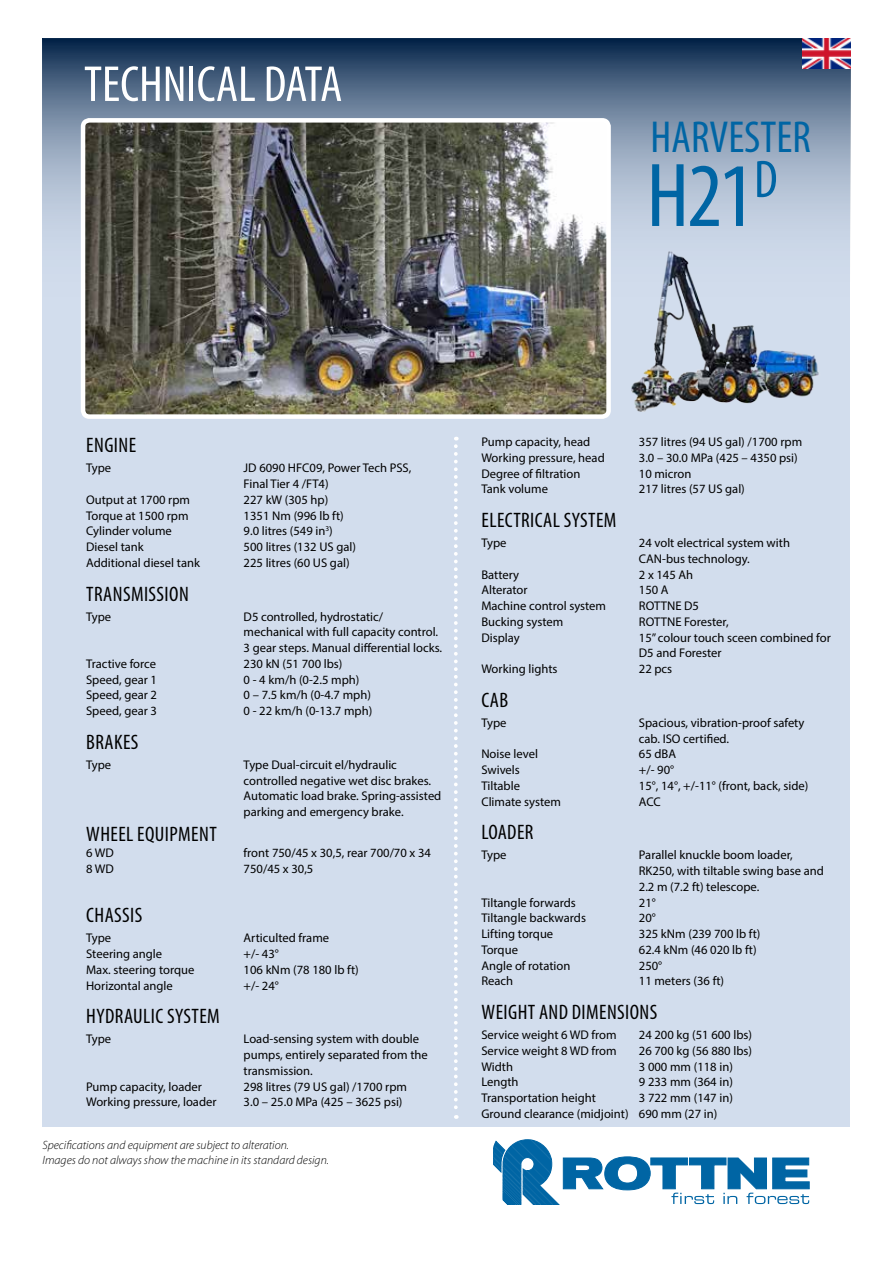
<style>
.page{position:relative;width:893px;height:1263px;background:#fff}
.page>*{position:absolute;margin:0;border:0;box-sizing:border-box;transform-origin:0 0}
.t1{font:condensed 91.5px "Myriad Pro";color:#0065a4}
.t2{font:condensed 51px "Myriad Pro";color:#fff}
.t3{font:condensed 45px "Myriad Pro";color:#0065a4}
.t4{font:condensed 21px "Myriad Pro";letter-spacing:.02em;color:#000}
.t5{font:12.6px/15.8px "Myriad Pro";color:#000}
.t6{font:italic 300 12px/15.8px "Myriad Pro";color:#000}
</style>
<div class="page">
<div style="left:43px;top:38px;width:807px;height:1089px;background:#d2dded"></div>
<svg style="left:43px;top:38px;width:807px;height:193px;background:#647a95"></svg>
<svg style="left:454px;top:446px;width:4px;height:673px"></svg>
<svg style="left:493px;top:1140px;width:316px;height:64px"></svg>
<img style="left:802px;top:38px;width:48px;height:30px">
<img style="left:86px;top:123px;width:520px;height:291px">
<div style="left:81px;top:118px;width:530px;height:301px;border:4px solid #fff;border-radius:6px"></div>
<img style="left:631px;top:251px;width:188px;height:161px">
<h2 class="t2" style="left:84px;top:53px;width:260px">TECHNICAL DATA</h2>
<h3 class="t3" style="left:651px;top:110px;width:162px">HARVESTER</h3>
<h1 class="t1" style="left:647px;top:140px;width:133px">H21<sup>D</sup></h1>
<h3 class="t4" style="left:86px;top:433px;width:51px">ENGINE</h3>
<p class="t5" style="left:86px;top:460px;width:27px">Type</p>
<p class="t5" style="left:244px;top:460px;width:169px">JD 6090 HFC09, Power Tech PSS,<br>Final Tier 4 /FT4)</p>
<p class="t5" style="left:86px;top:492px;width:106px">Output at 1700 rpm</p>
<p class="t5" style="left:244px;top:492px;width:86px">227 kW (305 hp)</p>
<p class="t5" style="left:86px;top:507px;width:104px">Torque at 1500 rpm</p>
<p class="t5" style="left:244px;top:507px;width:102px">1351 Nm (996 lb ft)</p>
<p class="t5" style="left:86px;top:523px;width:87px">Cylinder volume</p>
<p class="t5" style="left:244px;top:523px;width:91px">9.0 litres (549 in<sup>3</sup>)</p>
<p class="t5" style="left:86px;top:539px;width:59px">Diesel tank</p>
<p class="t5" style="left:244px;top:539px;width:114px">500 litres (132 US gal)</p>
<p class="t5" style="left:86px;top:555px;width:115px">Additional diesel tank</p>
<p class="t5" style="left:244px;top:555px;width:108px">225 litres (60 US gal)</p>
<h3 class="t4" style="left:86px;top:581px;width:104px">TRANSMISSION</h3>
<p class="t5" style="left:86px;top:608px;width:27px">Type</p>
<p class="t5" style="left:244px;top:608px;width:200px">D5 controlled, hydrostatic/ mechanical with full capacity control.<br>3 gear steps. Manual differential locks.</p>
<p class="t5" style="left:86px;top:656px;width:71px">Tractive force</p>
<p class="t5" style="left:244px;top:656px;width:100px">230 kN (51 700 lbs)</p>
<p class="t5" style="left:86px;top:671px;width:72px">Speed, gear 1</p>
<p class="t5" style="left:244px;top:671px;width:117px">0 - 4 km/h (0-2.5 mph)</p>
<p class="t5" style="left:86px;top:687px;width:72px">Speed, gear 2</p>
<p class="t5" style="left:244px;top:687px;width:129px">0 – 7.5 km/h (0-4.7 mph)</p>
<p class="t5" style="left:86px;top:703px;width:72px">Speed, gear 3</p>
<p class="t5" style="left:244px;top:703px;width:130px">0 - 22 km/h (0-13.7 mph)</p>
<h3 class="t4" style="left:86px;top:729px;width:45px">BRAKES</h3>
<p class="t5" style="left:86px;top:757px;width:27px">Type</p>
<p class="t5" style="left:244px;top:757px;width:199px">Type Dual-circuit el/hydraulic controlled negative wet disc brakes.<br>Automatic load brake. Spring-assisted parking and emergency brake.</p>
<h3 class="t4" style="left:86px;top:822px;width:24px">WHEEL</h3>
<h3 class="t4" style="left:137px;top:822px;width:52px">EQUIPMENT</h3>
<p class="t5" style="left:86px;top:845px;width:29px">6 WD</p>
<p class="t5" style="left:244px;top:845px;width:189px">front 750/45 x 30,5, rear 700/70 x 34</p>
<p class="t5" style="left:86px;top:860px;width:29px">8 WD</p>
<p class="t5" style="left:244px;top:860px;width:71px">750/45 x 30,5</p>
<h3 class="t4" style="left:86px;top:903px;width:56px">CHASSIS</h3>
<p class="t5" style="left:86px;top:930px;width:27px">Type</p>
<p class="t5" style="left:244px;top:930px;width:87px">Articulted frame</p>
<p class="t5" style="left:86px;top:946px;width:78px">Steering angle</p>
<p class="t5" style="left:244px;top:946px;width:37px">+/- 43°</p>
<p class="t5" style="left:86px;top:961px;width:110px">Max. steering torque</p>
<p class="t5" style="left:244px;top:961px;width:117px">106 kNm (78 180 lb ft)</p>
<p class="t5" style="left:86px;top:977px;width:88px">Horizontal angle</p>
<p class="t5" style="left:244px;top:977px;width:37px">+/- 24°</p>
<h3 class="t4" style="left:86px;top:1004px;width:135px">HYDRAULIC SYSTEM</h3>
<p class="t5" style="left:86px;top:1031px;width:27px">Type</p>
<p class="t5" style="left:244px;top:1031px;width:186px">Load-sensing system with double pumps, entirely separated from the transmission.</p>
<p class="t5" style="left:86px;top:1078px;width:117px">Pump capacity, loader</p>
<p class="t5" style="left:244px;top:1078px;width:165px">298 litres (79 US gal) /1700 rpm</p>
<p class="t5" style="left:86px;top:1094px;width:132px">Working pressure, loader</p>
<p class="t5" style="left:244px;top:1094px;width:160px">3.0 – 25.0 MPa (425 – 3625 psi)</p>
<p class="t6" style="left:43px;top:1137px;width:288px">Specifications and equipment are subject to alteration.<br>Images do not always show the machine in its standard design.</p>
<p class="t5" style="left:481px;top:434px;width:110px">Pump capacity, head</p>
<p class="t5" style="left:639px;top:434px;width:165px">357 litres (94 US gal) /1700 rpm</p>
<p class="t5" style="left:481px;top:450px;width:125px">Working pressure, head</p>
<p class="t5" style="left:639px;top:450px;width:160px">3.0 – 30.0 MPa (425 – 4350 psi)</p>
<p class="t5" style="left:481px;top:465px;width:101px">Degree of filtration</p>
<p class="t5" style="left:639px;top:465px;width:54px">10 micron</p>
<p class="t5" style="left:481px;top:481px;width:68px">Tank volume</p>
<p class="t5" style="left:639px;top:481px;width:108px">217 litres (57 US gal)</p>
<h3 class="t4" style="left:482px;top:507px;width:136px">ELECTRICAL SYSTEM</h3>
<p class="t5" style="left:481px;top:535px;width:27px">Type</p>
<p class="t5" style="left:639px;top:535px;width:153px">24 volt electrical system with<br>CAN-bus technology.</p>
<p class="t5" style="left:481px;top:566px;width:39px">Battery</p>
<p class="t5" style="left:639px;top:566px;width:56px">2 x 145 Ah</p>
<p class="t5" style="left:481px;top:582px;width:48px">Alterator</p>
<p class="t5" style="left:639px;top:582px;width:31px">150 A</p>
<p class="t5" style="left:481px;top:598px;width:126px">Machine control system</p>
<p class="t5" style="left:639px;top:598px;width:62px">ROTTNE D5</p>
<p class="t5" style="left:481px;top:614px;width:83px">Bucking system</p>
<p class="t5" style="left:639px;top:614px;width:91px">ROTTNE Forester,</p>
<p class="t5" style="left:481px;top:629px;width:40px">Display</p>
<p class="t5" style="left:639px;top:629px;width:193px">15” colour touch sceen combined for<br>D5 and Forester</p>
<p class="t5" style="left:481px;top:661px;width:78px">Working lights</p>
<p class="t5" style="left:639px;top:661px;width:35px">22 pcs</p>
<h3 class="t4" style="left:482px;top:687px;width:10px">CAB</h3>
<p class="t5" style="left:481px;top:714px;width:27px">Type</p>
<p class="t5" style="left:639px;top:714px;width:167px">Spacious, vibration-proof safety cab. ISO certified.</p>
<p class="t5" style="left:481px;top:746px;width:58px">Noise level</p>
<p class="t5" style="left:639px;top:746px;width:39px">65 dBA</p>
<p class="t5" style="left:481px;top:762px;width:40px">Swivels</p>
<p class="t5" style="left:639px;top:762px;width:37px">+/- 90°</p>
<p class="t5" style="left:481px;top:777px;width:40px">Tiltable</p>
<p class="t5" style="left:639px;top:777px;width:171px">15°, 14°, +/-11° (front, back, side)</p>
<p class="t5" style="left:481px;top:793px;width:81px">Climate system</p>
<p class="t5" style="left:639px;top:793px;width:23px">ACC</p>
<h3 class="t4" style="left:482px;top:820px;width:10px">LOADER</h3>
<p class="t5" style="left:481px;top:847px;width:27px">Type</p>
<p class="t5" style="left:639px;top:847px;width:187px">Parallel knuckle boom loader,<br>RK250, with tiltable swing base and<br>2.2 m (7.2 ft) telescope.</p>
<p class="t5" style="left:481px;top:894px;width:96px">Tiltangle forwards</p>
<p class="t5" style="left:639px;top:894px;width:18px">21°</p>
<p class="t5" style="left:481px;top:910px;width:106px">Tiltangle backwards</p>
<p class="t5" style="left:639px;top:910px;width:18px">20°</p>
<p class="t5" style="left:481px;top:926px;width:73px">Lifting torque</p>
<p class="t5" style="left:639px;top:926px;width:123px">325 kNm (239 700 lb ft)</p>
<p class="t5" style="left:481px;top:941px;width:38px">Torque</p>
<p class="t5" style="left:639px;top:941px;width:119px">62.4 kNm (46 020 lb ft)</p>
<p class="t5" style="left:481px;top:957px;width:91px">Angle of rotation</p>
<p class="t5" style="left:639px;top:957px;width:25px">250°</p>
<p class="t5" style="left:481px;top:973px;width:33px">Reach</p>
<p class="t5" style="left:639px;top:973px;width:87px">11 meters (36 ft)</p>
<h3 class="t4" style="left:482px;top:999px;width:177px">WEIGHT AND DIMENSIONS</h3>
<p class="t5" style="left:481px;top:1027px;width:137px">Service weight 6 WD from</p>
<p class="t5" style="left:639px;top:1027px;width:115px">24 200 kg (51 600 lbs)</p>
<p class="t5" style="left:481px;top:1042px;width:137px">Service weight 8 WD from</p>
<p class="t5" style="left:639px;top:1042px;width:115px">26 700 kg (56 880 lbs)</p>
<p class="t5" style="left:481px;top:1058px;width:33px">Width</p>
<p class="t5" style="left:639px;top:1058px;width:96px">3 000 mm (118 in)</p>
<p class="t5" style="left:481px;top:1074px;width:39px">Length</p>
<p class="t5" style="left:639px;top:1074px;width:96px">9 233 mm (364 in)</p>
<p class="t5" style="left:481px;top:1090px;width:116px">Transportation height</p>
<p class="t5" style="left:481px;top:1090px;width:253px;text-indent:158px">3 722 mm (147 in)<br>Ground clearance (midjoint) 690 mm (27 in)</p>
</div>
